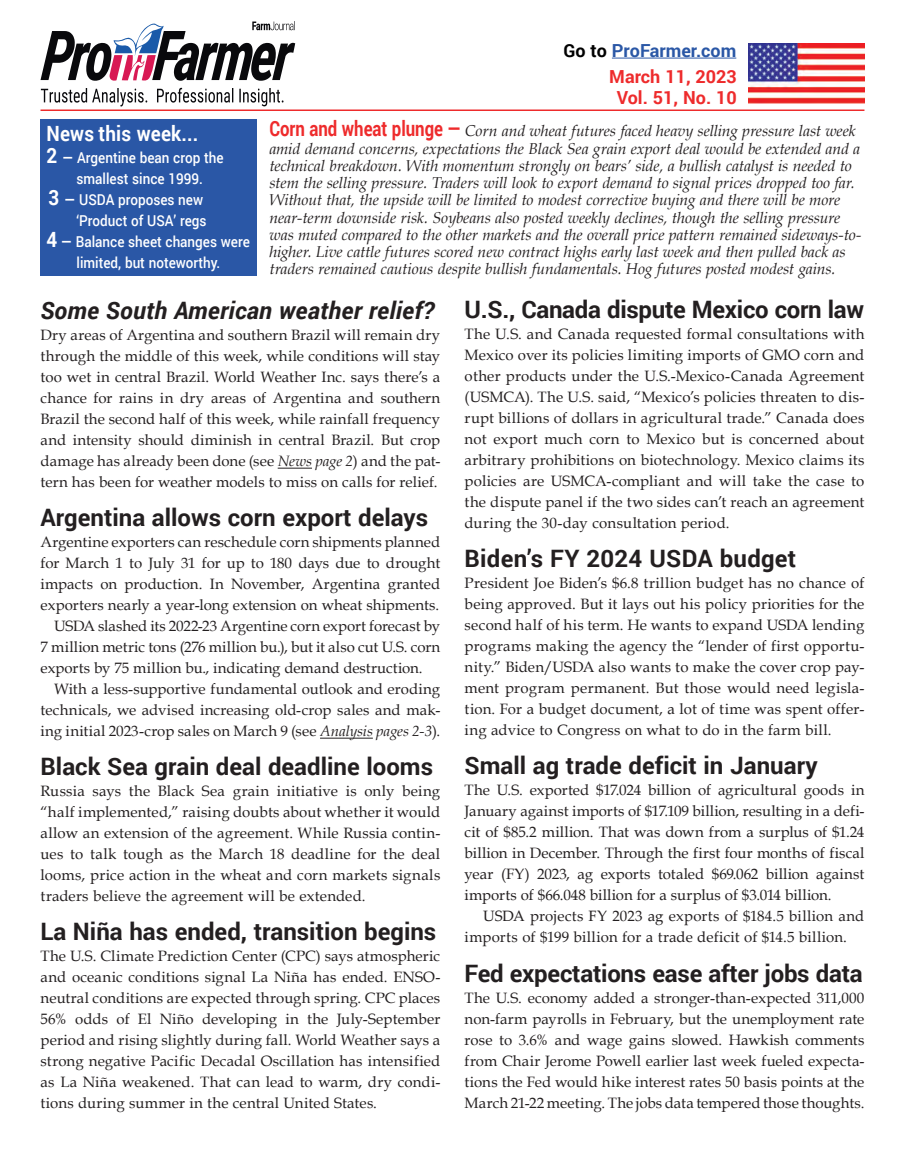
<style>
.page{position:relative;width:905px;height:1161px;background:#fff}
.page>*{position:absolute;margin:0;border:0;box-sizing:border-box;transform-origin:0 0}
.t1{font:700 24px "Roboto";color:#231f20}
.t2{font:italic 700 24px "Roboto";letter-spacing:.01em;color:#231f20}
.t3{font:700 21px "Roboto";letter-spacing:.01em;color:#fff;scale:.9 1}
.t4{font:700 18px/21px "Roboto";color:#ee2b2c;text-align:center}
.t5{font:700 18px "Roboto";color:#2a57a6}
.t6{font:italic 15.75px/17.2px "Book Antiqua";letter-spacing:-.005em;color:#231f20}
.t7{font:15px/21px "Book Antiqua";letter-spacing:.005em;color:#231f20;text-align:justify}
.t8{font:500 15px "Roboto";color:#fff;scale:.9 1}
.t9{font:15px/21px "Palatino Linotype";letter-spacing:.01em;color:#231f20}
.s1{color:#000}
.s2{font-family:"Roboto";font-weight:700;font-style:normal;font-size:21px;color:#ee2b2c}
.s3{font-weight:700;font-size:21px}
.s4{font-weight:700}
.s5{font-style:italic}
</style>
<div class="page">
<hr style="left:278px;top:468px;width:34px;height:1px;background:#231f20">
<hr style="left:320px;top:738px;width:53px;height:1px;background:#231f20">
<img style="left:748px;top:44px;width:116px;height:59px">
<div style="left:40px;top:119px;width:216px;height:157px;background:#2a57a6"></div>
<svg style="left:40px;top:21px;width:255px;height:85px"></svg>
<hr style="left:40px;top:110px;width:824px;height:1px;background:#ee2b2c">
<hr style="left:612px;top:58px;width:124px;height:1px;background:#2a57a6">
<p class="t5" style="left:563px;top:38px;width:174px"><span class="s1">Go to</span> ProFarmer.com</p>
<p class="t4" style="left:609px;top:65px;width:129px">March 11, 2023<br>Vol. 51, No. 10</p>
<p class="t6" style="left:269px;top:122px;width:593px"><span class="s2">Corn and wheat plunge —</span> Corn and wheat futures faced heavy selling pressure last week amid demand concerns, expectations the Black Sea grain export deal would be extended and a technical breakdown. With momentum strongly on bears’ side, a bullish catalyst is needed to stem the selling pressure. Traders will look to export demand to signal prices dropped too far.<br>Without that, the upside will be limited to modest corrective buying and there will be more near-term downside risk. Soybeans also posted weekly declines, though the selling pressure was muted compared to the other markets and the overall price pattern remained sideways-to&shy;higher. Live cattle futures scored new contract highs early last week and then pulled back as traders remained cautious despite bullish fundamentals. Hog futures posted modest gains.</p>
<h1 class="t1" style="left:464px;top:293px;width:401px">U.S., Canada dispute Mexico corn law</h1>
<p class="t7" style="left:464px;top:323px;width:401px">The U.S. and Canada requested formal consultations with Mexico over its policies limiting imports of GMO corn and other products under the U.S.-Mexico-Canada Agreement (USMCA). The U.S. said, “Mexico’s policies threaten to dis&shy;rupt billions of dollars in agricultural trade.” Canada does not export much corn to Mexico but is concerned about arbitrary prohibitions on biotechnology. Mexico claims its policies are USMCA-compliant and will take the case to the dispute panel if the two sides can’t reach an agreement during the 30-day consultation period.</p>
<h1 class="t1" style="left:464px;top:542px;width:333px">Biden’s FY 2024 USDA budget</h1>
<p class="t7" style="left:464px;top:572px;width:401px">President Joe Biden’s $6.8 trillion budget has no chance of being approved. But it lays out his policy priorities for the second half of his term. He wants to expand USDA lending programs making the agency the “lender of first opportu&shy;nity.” Biden/USDA also wants to make the cover crop pay&shy;ment program permanent. But those would need legisla&shy;tion. For a budget document, a lot of time was spent offer&shy;ing advice to Congress on what to do in the farm bill.</p>
<h1 class="t1" style="left:464px;top:749px;width:354px">Small ag trade deficit in January</h1>
<p class="t7" style="left:464px;top:779px;width:401px">The U.S. exported $17.024 billion of agricultural goods in January against imports of $17.109 billion, resulting in a defi&shy;cit of $85.2 million. That was down from a surplus of $1.24 billion in December. Through the first four months of fiscal year (FY) 2023, ag exports totaled $69.062 billion against imports of $66.048 billion for a surplus of $3.014 billion.</p>
<p class="t9" style="left:464px;top:905px;width:401px;text-indent:19px">USDA projects FY 2023 ag exports of $184.5 billion and imports of $199 billion for a trade deficit of $14.5 billion.</p>
<h1 class="t1" style="left:464px;top:957px;width:399px">Fed expectations ease after jobs data</h1>
<p class="t7" style="left:464px;top:987px;width:401px">The U.S. economy added a stronger-than-expected 311,000 non-farm payrolls in February, but the unemployment rate rose to 3.6% and wage gains slowed. Hawkish comments from Chair Jerome Powell earlier last week fueled expecta&shy;tions the Fed would hike interest rates 50 basis points at the March 21-22 meeting. The jobs data tempered those thoughts.</p>
<h2 class="t3" style="left:46px;top:118px;width:170px">News this week...</h2>
<p class="t8" style="left:46px;top:147px;width:198px"><span class="s3">2</span> <span class="s4">—</span> Argentine bean crop the</p>
<p class="t8" style="left:76px;top:168px;width:142px">smallest since 1999.</p>
<p class="t8" style="left:49px;top:189px;width:173px"><span class="s3">3</span> <span class="s4">—</span> USDA proposes new</p>
<p class="t8" style="left:76px;top:210px;width:146px">‘Product of USA’ regs</p>
<p class="t8" style="left:46px;top:231px;width:227px"><span class="s3">4</span> <span class="s4">—</span> Balance sheet changes were</p>
<p class="t8" style="left:76px;top:252px;width:161px">limited, but noteworthy.</p>
<h1 class="t2" style="left:40px;top:294px;width:395px">Some South American weather relief?</h1>
<p class="t7" style="left:40px;top:324px;width:401px">Dry areas of Argentina and southern Brazil will remain dry through the middle of this week, while conditions will stay too wet in central Brazil. World Weather Inc. says there’s a chance for rains in dry areas of Argentina and southern Brazil the second half of this week, while rainfall frequency and intensity should diminish in central Brazil. But crop damage has already been done (see <span class="s5">News page 2</span>) and the pat&shy;tern has been for weather models to miss on calls for relief.</p>
<h1 class="t1" style="left:40px;top:501px;width:389px">Argentina allows corn export delays</h1>
<p class="t7" style="left:40px;top:531px;width:401px">Argentine exporters can reschedule corn shipments planned</p>
<p class="t7" style="left:40px;top:552px;width:401px">for March 1 to July 31 for up to 180 days due to drought</p>
<p class="t7" style="left:40px;top:573px;width:401px">impacts on production. In November, Argentina granted</p>
<p class="t7" style="left:40px;top:594px;width:400px">exporters nearly a year-long extension on wheat shipments.</p>
<p class="t7" style="left:54px;top:615px;width:388px">USDA slashed its 2022-23 Argentine corn export forecast by</p>
<p class="t7" style="left:40px;top:636px;width:401px">7 million metric tons (276 million bu.), but it also cut U.S. corn</p>
<p class="t7" style="left:40px;top:657px;width:383px">exports by 75 million bu., indicating demand destruction.</p>
<p class="t7" style="left:54px;top:678px;width:388px">With a less-supportive fundamental outlook and eroding</p>
<p class="t7" style="left:40px;top:699px;width:401px">technicals, we advised increasing old-crop sales and mak-</p>
<p class="t7" style="left:40px;top:720px;width:401px">ing initial 2023-crop sales on March 9 (see <span class="s5">Analysis pages 2-3</span>).</p>
<h1 class="t1" style="left:40px;top:750px;width:394px">Black Sea grain deal deadline looms</h1>
<p class="t7" style="left:40px;top:780px;width:401px">Russia says the Black Sea grain initiative is only being “half implemented,” raising doubts about whether it would allow an extension of the agreement. While Russia contin&shy;ues to talk tough as the March 18 deadline for the deal looms, price action in the wheat and corn markets signals traders believe the agreement will be extended.</p>
<h1 class="t1" style="left:40px;top:915px;width:397px">La Niña has ended, transition begins</h1>
<p class="t7" style="left:40px;top:945px;width:401px">The U.S. Climate Prediction Center (CPC) says atmospheric and oceanic conditions signal La Niña has ended. ENSO&shy;neutral conditions are expected through spring. CPC places 56% odds of El Niño developing in the July-September period and rising slightly during fall. World Weather says a strong negative Pacific Decadal Oscillation has intensified as La Niña weakened. That can lead to warm, dry condi&shy;tions during summer in the central United States.</p>
</div>
